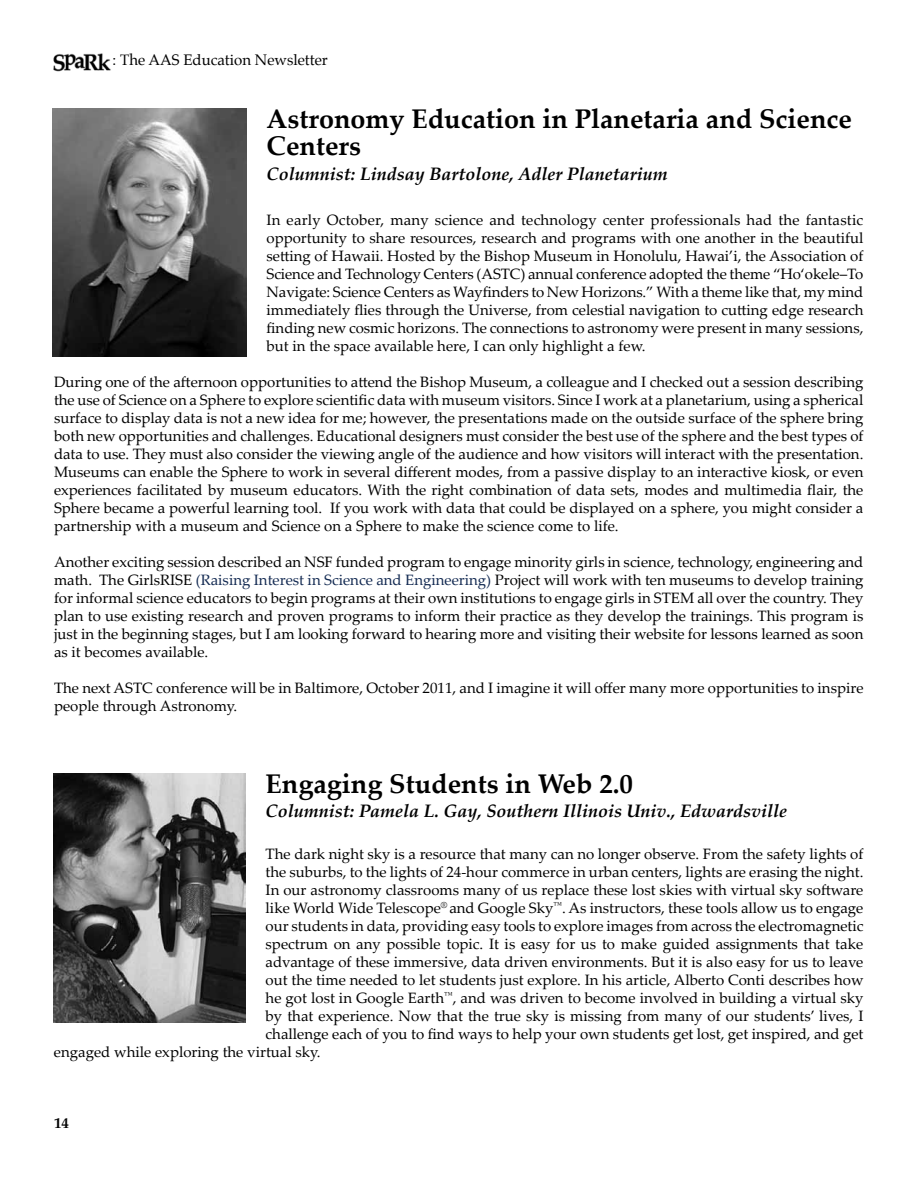
<style>
.page{position:relative;width:918px;height:1188px;background:#fff}
.page>*{position:absolute;margin:0;border:0;box-sizing:border-box;transform-origin:0 0}
.t1{font:700 27px/27px "Palatino Linotype";color:#000}
.t2{font:italic 700 18px "Palatino Linotype";color:#000}
.t3{font:15px/18px "Palatino Linotype";color:#000;text-align:justify}
.t4{font:15px "Palatino";color:#000}
.t5{font:700 15px "Palatino";color:#000}
.s1{color:#132a52}
</style>
<div class="page">
<img style="left:53px;top:53px;width:58px;height:19px">
<img style="left:53px;top:108px;width:193px;height:249px">
<img style="left:54px;top:773px;width:191px;height:249px">
<p class="t4" style="left:113px;top:48px;width:217px">: The AAS Education Newsletter</p>
<h1 class="t1" style="left:267px;top:104px;width:587px">Astronomy Education in Planetaria and Science<br>Centers</h1>
<p class="t2" style="left:267px;top:161px;width:403px">Columnist: Lindsay Bartolone, Adler Planetarium</p>
<p class="t3" style="left:267px;top:211px;width:598px">In early October, many science and technology center professionals had the fantastic opportunity to share resources, research and programs with one another in the beautiful setting of Hawaii. Hosted by the Bishop Museum in Honolulu, Hawai’i, the Association of Science and Technology Centers (ASTC) annual conference adopted the theme “Ho‘okele–To Navigate: Science Centers as Wayfinders to New Horizons.” With a theme like that, my mind immediately flies through the Universe, from celestial navigation to cutting edge research finding new cosmic horizons. The connections to astronomy were present in many sessions, but in the space available here, I can only highlight a few.</p>
<p class="t3" style="left:54px;top:373px;width:811px">During one of the afternoon opportunities to attend the Bishop Museum, a colleague and I checked out a session describing the use of Science on a Sphere to explore scientific data with museum visitors. Since I work at a planetarium, using a spherical surface to display data is not a new idea for me; however, the presentations made on the outside surface of the sphere bring both new opportunities and challenges. Educational designers must consider the best use of the sphere and the best types of data to use. They must also consider the viewing angle of the audience and how visitors will interact with the presentation.<br>Museums can enable the Sphere to work in several different modes, from a passive display to an interactive kiosk, or even experiences facilitated by museum educators. With the right combination of data sets, modes and multimedia flair, the Sphere became a powerful learning tool. If you work with data that could be displayed on a sphere, you might consider a partnership with a museum and Science on a Sphere to make the science come to life.</p>
<p class="t3" style="left:54px;top:553px;width:811px">Another exciting session described an NSF funded program to engage minority girls in science, technology, engineering and math. The GirlsRISE <span class="s1">(Raising Interest in Science and Engineering)</span> Project will work with ten museums to develop training for informal science educators to begin programs at their own institutions to engage girls in STEM all over the country. They plan to use existing research and proven programs to inform their practice as they develop the trainings. This program is just in the beginning stages, but I am looking forward to hearing more and visiting their website for lessons learned as soon as it becomes available.</p>
<p class="t3" style="left:54px;top:679px;width:811px">The next ASTC conference will be in Baltimore, October 2011, and I imagine it will offer many more opportunities to inspire people through Astronomy.</p>
<h1 class="t1" style="left:266px;top:769px;width:369px">Engaging Students in Web 2.0</h1>
<p class="t2" style="left:266px;top:798px;width:523px">Columnist: Pamela L. Gay, Southern Illinois Univ., Edwardsville</p>
<p class="t3" style="left:266px;top:845px;width:599px">The dark night sky is a resource that many can no longer observe. From the safety lights of</p>
<p class="t3" style="left:266px;top:863px;width:599px">the suburbs, to the lights of 24-hour commerce in urban centers, lights are erasing the night.</p>
<p class="t3" style="left:266px;top:881px;width:599px">In our astronomy classrooms many of us replace these lost skies with virtual sky software</p>
<p class="t3" style="left:266px;top:899px;width:599px">like World Wide Telescope<sup>®</sup> and Google Sky<sup>™</sup>. As instructors, these tools allow us to engage</p>
<p class="t3" style="left:266px;top:917px;width:599px">our students in data, providing easy tools to explore images from across the electromagnetic</p>
<p class="t3" style="left:266px;top:935px;width:599px">spectrum on any possible topic. It is easy for us to make guided assignments that take</p>
<p class="t3" style="left:266px;top:953px;width:599px">advantage of these immersive, data driven environments. But it is also easy for us to leave</p>
<p class="t3" style="left:266px;top:971px;width:599px">out the time needed to let students just explore. In his article, Alberto Conti describes how</p>
<p class="t3" style="left:266px;top:989px;width:599px">he got lost in Google Earth<sup>™</sup>, and was driven to become involved in building a virtual sky</p>
<p class="t3" style="left:266px;top:1007px;width:599px">by that experience. Now that the true sky is missing from many of our students’ lives, I</p>
<p class="t3" style="left:266px;top:1025px;width:599px">challenge each of you to find ways to help your own students get lost, get inspired, and get</p>
<p class="t3" style="left:54px;top:1043px;width:268px">engaged while exploring the virtual sky.</p>
<p class="t5" style="left:54px;top:1110px;width:16px">14</p>
</div>
